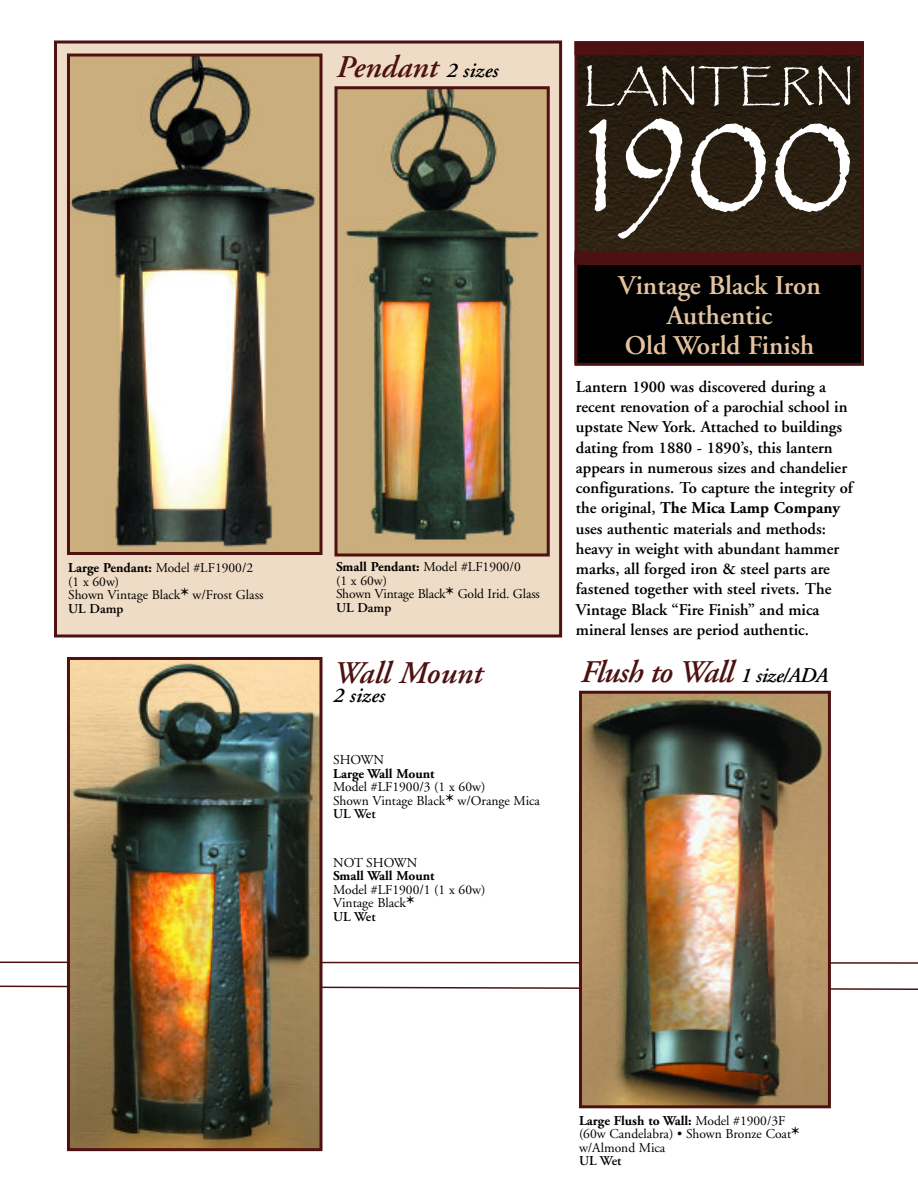
<style>
.page{position:relative;width:918px;height:1188px;background:#fff}
.page>*{position:absolute;margin:0;border:0;box-sizing:border-box;transform-origin:0 0}
.t1{font:201.75px "Papyrus ICG";color:#fff;scale:.87 1}
.t2{font:51px "Papyrus ICG";color:#fff}
.t3{font:italic 600 31.5px "Adobe Garamond";color:#4d1112}
.t4{font:italic 600 31.5px "Adobe Garamond";letter-spacing:-.02em;color:#4d1112}
.t5{font:600 27px/30px "Adobe Garamond";color:#e4c4a0;text-align:center}
.t6{font:italic 600 21px "Adobe Garamond";color:#000}
.t7{font:600 16.5px/20.2px "Adobe Garamond";color:#000}
.t8{font:13.5px/13.5px "Adobe Garamond";color:#000}
.t9{font:700 13.5px "Adobe Garamond";color:#000}
.t10{font:600 13.5px "Adobe Garamond";color:#000}
.s1{font-size:21px;color:#000}
.s2{font-weight:700}
.s3{font-weight:700;font-size:21px}
.s4{font-weight:600}
</style>
<div class="page">
<svg style="left:0;top:961px;width:918px;height:4px"></svg>
<svg style="left:0;top:985px;width:918px;height:9px"></svg>
<div style="left:56px;top:42px;width:505px;height:594px;background:#efdcc6"></div>
<div style="left:54px;top:40px;width:508px;height:598px;border:3px solid #4d1112"></div>
<img style="left:578px;top:55px;width:282px;height:196px">
<img style="left:71px;top:58px;width:247px;height:493px">
<div style="left:67px;top:54px;width:255px;height:501px;border:3px solid #4d1112"></div>
<img style="left:338px;top:90px;width:208px;height:462px">
<div style="left:334px;top:86px;width:216px;height:470px;border:3px solid #4d1112"></div>
<div style="left:578px;top:260px;width:283px;height:103px;background:#000"></div>
<div style="left:574px;top:257px;width:290px;height:109px;border:3px solid #4d1112"></div>
<div style="left:576px;top:43px;width:286px;height:11px;background:#4d1112"></div>
<div style="left:574px;top:41px;width:290px;height:14px;border:3px solid #4d1112"></div>
<div style="left:576px;top:252px;width:286px;height:12px;background:#4d1112"></div>
<div style="left:574px;top:251px;width:290px;height:14px;border:3px solid #4d1112"></div>
<img style="left:71px;top:661px;width:247px;height:486px">
<div style="left:67px;top:657px;width:255px;height:494px;border:3px solid #4d1112"></div>
<img style="left:583px;top:695px;width:244px;height:409px">
<div style="left:579px;top:691px;width:252px;height:417px;border:3px solid #4d1112"></div>
<h3 class="t3" style="left:335px;top:54px;width:164px">Pendant <span class="s1">2 sizes</span></h3>
<p class="t8" style="left:68px;top:562px;width:197px"><span class="s2">Large Pendant:</span> Model #LF1900/2 (1 x 60w)<br>Shown Vintage Black<span class="s3">*</span> w/Frost Glass<br><span class="s4">UL Damp</span></p>
<p class="t8" style="left:336px;top:562px;width:205px"><span class="s2">Small Pendant:</span> Model #LF1900/0<br>(1 x 60w)<br>Shown Vintage Black<span class="s3">*</span> Gold Irid. Glass<br><span class="s4">UL Damp</span></p>
<h3 class="t3" style="left:332px;top:660px;width:151px">Wall Mount</h3>
<p class="t6" style="left:332px;top:687px;width:53px">2 sizes</p>
<p class="t8" style="left:333px;top:754px;width:53px">SHOWN</p>
<p class="t9" style="left:333px;top:768px;width:103px">Large Wall Mount</p>
<p class="t8" style="left:333px;top:781px;width:208px">Model #LF1900/3 (1 x 60w)<br>Shown Vintage Black<span class="s3">*</span> w/Orange Mica<br><span class="s4">UL Wet</span></p>
<p class="t8" style="left:333px;top:857px;width:86px">NOT SHOWN</p>
<p class="t9" style="left:333px;top:871px;width:103px">Small Wall Mount</p>
<p class="t8" style="left:333px;top:884px;width:154px">Model #LF1900/1 (1 x 60w)<br>Vintage Black<span class="s3">*<br></span><span class="s4">UL Wet</span></p>
<h2 class="t2" style="left:583px;top:53px;width:272px">LANTERN</h2>
<h1 class="t1" style="left:559px;top:30px;width:342px">1900</h1>
<h3 class="t5" style="left:618px;top:272px;width:204px">Vintage Black Iron<br>Authentic<br>Old World Finish</h3>
<p class="t7" style="left:576px;top:378px;width:278px">Lantern 1900 was discovered during a recent renovation of a parochial school in upstate New York. Attached to buildings dating from 1880 - 1890’s, this lantern appears in numerous sizes and chandelier configurations. To capture the integrity of the original, <span class="s2">The Mica Lamp Company </span>uses authentic materials and methods: heavy in weight with abundant hammer marks, all forged iron &amp; steel parts are fastened together with steel rivets. The Vintage Black “Fire Finish” and mica mineral lenses are period authentic.</p>
<h3 class="t4" style="left:579px;top:659px;width:250px">Flush to Wall <span class="s1">1 size/ADA</span></h3>
<p class="t8" style="left:579px;top:1115px;width:222px"><span class="s2">Large Flush to Wall:</span> Model #1900/3F (60w Candelabra) • Shown Bronze Coat<span class="s3">* </span>w/Almond Mica</p>
<p class="t10" style="left:579px;top:1156px;width:44px">UL Wet</p>
</div>
